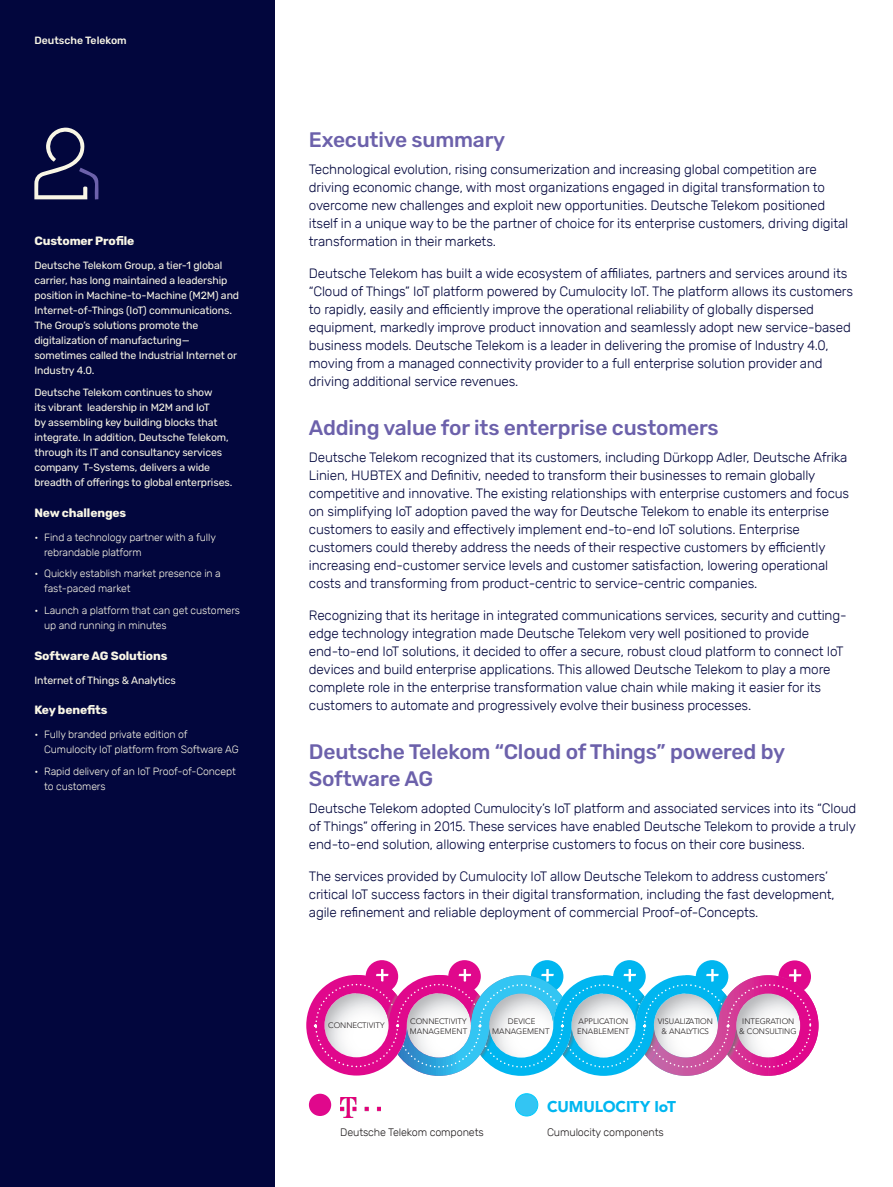
<style>
.page{position:relative;width:893px;height:1187px;background:#fff}
.page>*{position:absolute;margin:0;border:0;box-sizing:border-box;transform-origin:0 0}
.Headline_2_-_14_18{font:500 21px/27px "Rubik";letter-spacing:-.01em;color:#6c61ab}
.t1{font:900 15.45px "Avenir LT Std";letter-spacing:-.01em;color:#00b6f0}
.Body_1_-_9_12__Dark{font:300 13.5px/18px "Rubik";letter-spacing:-.01em;color:#02063d}
.Sidebar_Headline_1{font:700 12px "Rubik";letter-spacing:-.01em;color:#f9f6e6}
.Bullet_-_Light_9_11{font:300 10.8px "Rubik";letter-spacing:-.01em;color:#231f20}
.Sidebar_Copy_1_-_7_1{font:10.5px/15px "Rubik";letter-spacing:-.01em;color:#f9f6e6}
.t2{font:300 10.5px/15px "Rubik";letter-spacing:-.01em;color:#f9f6e6}
.Document_Title_-_7_9{font:500 10.5px "Rubik";color:#f9f6e6}
.t3{font:300 7.95px/10.2px "Avenir LT Std";color:#231f20;text-align:center}
</style>
<div class="page">
<div style="left:0;top:0;width:275px;height:1186px;background:#02063d"></div>
<svg style="left:34px;top:127px;width:65px;height:72px"></svg>
<svg style="left:778px;top:960px;width:33px;height:32px"></svg>
<svg style="left:366px;top:960px;width:32px;height:32px"></svg>
<div style="left:448px;top:960px;width:33px;height:32px;background:#e0088c;border-radius:50%"></div>
<svg style="left:531px;top:960px;width:32px;height:32px"></svg>
<div style="left:613px;top:960px;width:33px;height:32px;background:#00b6f0;border-radius:50%"></div>
<svg style="left:696px;top:960px;width:32px;height:32px"></svg>
<img style="left:812px;top:1001px;width:6px;height:49px">
<svg style="left:306px;top:963px;width:506px;height:112px"></svg>
<div style="left:515px;top:1093px;width:23px;height:23px;background:#33c5f3;border:1px solid #0cf;border-radius:50%"></div>
<div style="left:309px;top:1093px;width:22px;height:22px;background:#e0088c;border-radius:50%"></div>
<img style="left:340px;top:1097px;width:40px;height:20px">
<p class="Document_Title_-_7_9" style="left:34px;top:35px;width:94px">Deutsche Telekom</p>
<p class="Sidebar_Headline_1" style="left:34px;top:234px;width:102px">Customer Profile</p>
<p class="Sidebar_Copy_1_-_7_1" style="left:34px;top:258px;width:206px">Deutsche Telekom Group, a tier-1 global carrier, has long maintained a leadership position in Machine-to-Machine (M2M) and Internet-of-Things (IoT) communications.<br>The Group’s solutions promote the digitalization of manufacturing— sometimes called the Industrial Internet or Industry 4.0.</p>
<p class="Sidebar_Copy_1_-_7_1" style="left:34px;top:385px;width:199px">Deutsche Telekom continues to show<br>its vibrant leadership in M2M and IoT<br>by assembling key building blocks that integrate. In addition, Deutsche Telekom, through its IT and consultancy services company T-Systems, delivers a wide breadth of offerings to global enterprises.</p>
<p class="Sidebar_Headline_1" style="left:34px;top:505px;width:93px">New challenges</p>
<p class="t2" style="left:44px;top:529px;width:173px;text-indent:-10px">• Find a technology partner with a fully rebrandable platform</p>
<p class="t2" style="left:44px;top:566px;width:178px;text-indent:-10px">• Quickly establish market presence in a fast-paced market</p>
<p class="t2" style="left:44px;top:603px;width:197px;text-indent:-10px">• Launch a platform that can get customers up and running in minutes</p>
<p class="Sidebar_Headline_1" style="left:34px;top:648px;width:135px">Software AG Solutions</p>
<p class="Sidebar_Copy_1_-_7_1" style="left:34px;top:673px;width:143px">Internet of Things &amp; Analytics</p>
<p class="Sidebar_Headline_1" style="left:34px;top:703px;width:75px">Key benefits</p>
<p class="t2" style="left:44px;top:727px;width:196px;text-indent:-10px">• Fully branded private edition of<br>Cumulocity IoT platform from Software AG</p>
<p class="t2" style="left:44px;top:764px;width:193px;text-indent:-10px">• Rapid delivery of an IoT Proof-of-Concept to customers</p>
<p class="Headline_2_-_14_18" style="left:309px;top:127px;width:198px">Executive summary</p>
<p class="Body_1_-_9_12__Dark" style="left:309px;top:161px;width:541px">Technological evolution, rising consumerization and increasing global competition are driving economic change, with most organizations engaged in digital transformation to overcome new challenges and exploit new opportunities. Deutsche Telekom positioned itself in a unique way to be the partner of choice for its enterprise customers, driving digital transformation in their markets.</p>
<p class="Body_1_-_9_12__Dark" style="left:309px;top:264px;width:546px">Deutsche Telekom has built a wide ecosystem of affiliates, partners and services around its “Cloud of Things” IoT platform powered by Cumulocity IoT. The platform allows its customers to rapidly, easily and efficiently improve the operational reliability of globally dispersed equipment, markedly improve product innovation and seamlessly adopt new service-based business models. Deutsche Telekom is a leader in delivering the promise of Industry 4.0, moving from a managed connectivity provider to a full enterprise solution provider and driving additional service revenues.</p>
<p class="Headline_2_-_14_18" style="left:309px;top:415px;width:411px">Adding value for its enterprise customers</p>
<p class="Body_1_-_9_12__Dark" style="left:309px;top:449px;width:542px">Deutsche Telekom recognized that its customers, including Dürkopp Adler, Deutsche Afrika Linien, HUBTEX and Definitiv, needed to transform their businesses to remain globally competitive and innovative. The existing relationships with enterprise customers and focus on simplifying IoT adoption paved the way for Deutsche Telekom to enable its enterprise customers to easily and effectively implement end-to-end IoT solutions. Enterprise customers could thereby address the needs of their respective customers by efficiently increasing end-customer service levels and customer satisfaction, lowering operational costs and transforming from product-centric to service-centric companies.</p>
<p class="Body_1_-_9_12__Dark" style="left:309px;top:606px;width:539px">Recognizing that its heritage in integrated communications services, security and cutting&shy;edge technology integration made Deutsche Telekom very well positioned to provide end-to-end IoT solutions, it decided to offer a secure, robust cloud platform to connect IoT devices and build enterprise applications. This allowed Deutsche Telekom to play a more complete role in the enterprise transformation value chain while making it easier for its customers to automate and progressively evolve their business processes.</p>
<p class="Headline_2_-_14_18" style="left:309px;top:739px;width:478px">Deutsche Telekom “Cloud of Things” powered by<br>Software AG</p>
<p class="Body_1_-_9_12__Dark" style="left:309px;top:799px;width:549px;text-align:justify">Deutsche Telekom adopted Cumulocity’s IoT platform and associated services into its “Cloud of Things” offering in 2015. These services have enabled Deutsche Telekom to provide a truly end-to-end solution, allowing enterprise customers to focus on their core business.</p>
<p class="Body_1_-_9_12__Dark" style="left:309px;top:867px;width:527px">The services provided by Cumulocity IoT allow Deutsche Telekom to address customers’ critical IoT success factors in their digital transformation, including the fast development, agile refinement and reliable deployment of commercial Proof-of-Concepts.</p>
<p class="t3" style="left:328px;top:1020px;width:58px">CONNECTIVITY</p>
<p class="t3" style="left:410px;top:1015px;width:59px;text-align:left">CONNECTIVITY<br>MANAGEMENT</p>
<p class="t3" style="left:492px;top:1015px;width:59px">DEVICE<br>MANAGEMENT</p>
<p class="t3" style="left:577px;top:1015px;width:54px;text-align:left">APPLICATION<br>ENABLEMENT</p>
<p class="t3" style="left:658px;top:1015px;width:57px">VISUALIZATION &amp; ANALYTICS</p>
<p class="t3" style="left:739px;top:1015px;width:59px">INTEGRATION &amp; CONSULTING</p>
<p class="t1" style="left:547px;top:1097px;width:130px">CUMULOCITY IoT</p>
<p class="Bullet_-_Light_9_11" style="left:340px;top:1125px;width:145px">Deutsche Telekom componets</p>
<p class="Bullet_-_Light_9_11" style="left:547px;top:1125px;width:118px">Cumulocity components</p>
</div>
